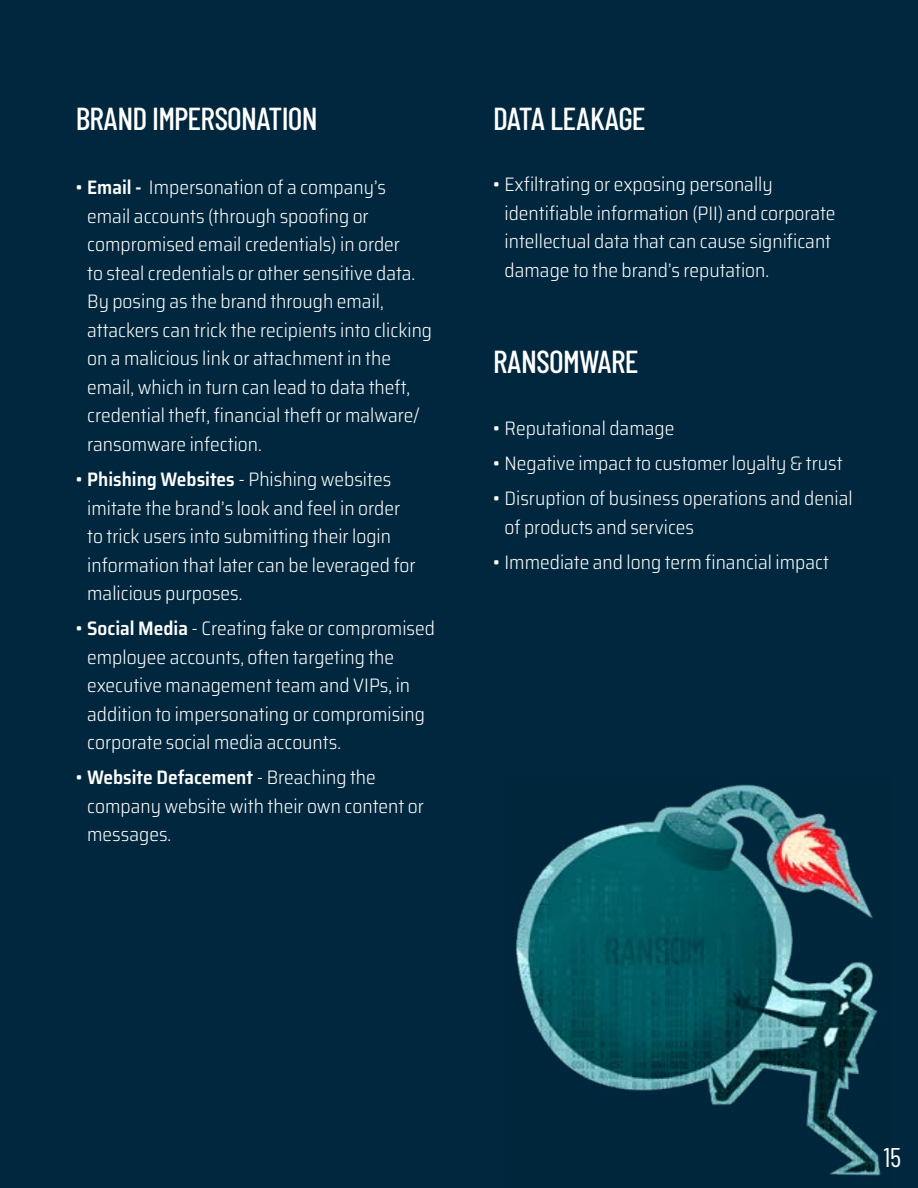
<style>
.page{position:relative;width:918px;height:1188px;background:#00273d}
.page>*{position:absolute;margin:0;border:0;box-sizing:border-box;transform-origin:0 0}
.t1{font:500 31.8px "Barlow Condensed";letter-spacing:-.025em;color:#fff}
.t2{font:27px "Barlow Condensed";color:#fff}
.t3{font:300 semi-condensed 19.5px/28.5px "Saira";color:#fff}
.s1{font-weight:600}
</style>
<div class="page">
<img style="left:515px;top:784px;width:366px;height:392px">
<h1 class="t1" style="left:76px;top:98px;width:244px">BRAND IMPERSONATION</h1>
<h1 class="t1" style="left:493px;top:98px;width:154px">DATA LEAKAGE</h1>
<p class="t3" style="left:87px;top:173px;width:346px;text-indent:-12px"><span class="s1">• Email -</span> Impersonation of a company’s email accounts (through spoofing or compromised email credentials) in order<br>to steal credentials or other sensitive data.<br>By posing as the brand through email, attackers can trick the recipients into clicking on a malicious link or attachment in the email, which in turn can lead to data theft, credential theft, financial theft or malware/ ransomware infection.</p>
<p class="t3" style="left:87px;top:464px;width:330px;text-indent:-12px"><span class="s1">• Phishing Websites</span> - Phishing websites imitate the brand’s look and feel in order to trick users into submitting their login information that later can be leveraged for malicious purposes.</p>
<p class="t3" style="left:87px;top:614px;width:349px;text-indent:-12px"><span class="s1">• Social Media</span> - Creating fake or compromised employee accounts, often targeting the executive management team and VIPs, in addition to impersonating or compromising corporate social media accounts.</p>
<p class="t3" style="left:87px;top:763px;width:338px;text-indent:-12px"><span class="s1">• Website Defacement</span> - Breaching the company website with their own content or messages.</p>
<p class="t3" style="left:505px;top:170px;width:333px;text-indent:-12px"><span class="s1">•</span> Exfiltrating or exposing personally identifiable information (PII) and corporate intellectual data that can cause significant damage to the brand’s reputation.</p>
<h1 class="t1" style="left:493px;top:342px;width:147px">RANSOMWARE</h1>
<p class="t3" style="left:493px;top:413px;width:183px"><span class="s1">•</span> Reputational damage</p>
<p class="t3" style="left:493px;top:448px;width:351px"><span class="s1">•</span> Negative impact to customer loyalty &amp; trust</p>
<p class="t3" style="left:505px;top:483px;width:350px;text-indent:-12px"><span class="s1">•</span> Disruption of business operations and denial of products and services</p>
<p class="t3" style="left:493px;top:547px;width:338px"><span class="s1">•</span> Immediate and long term financial impact</p>
<h2 class="t2" style="left:884px;top:1140px;width:19px">15</h2>
</div>
